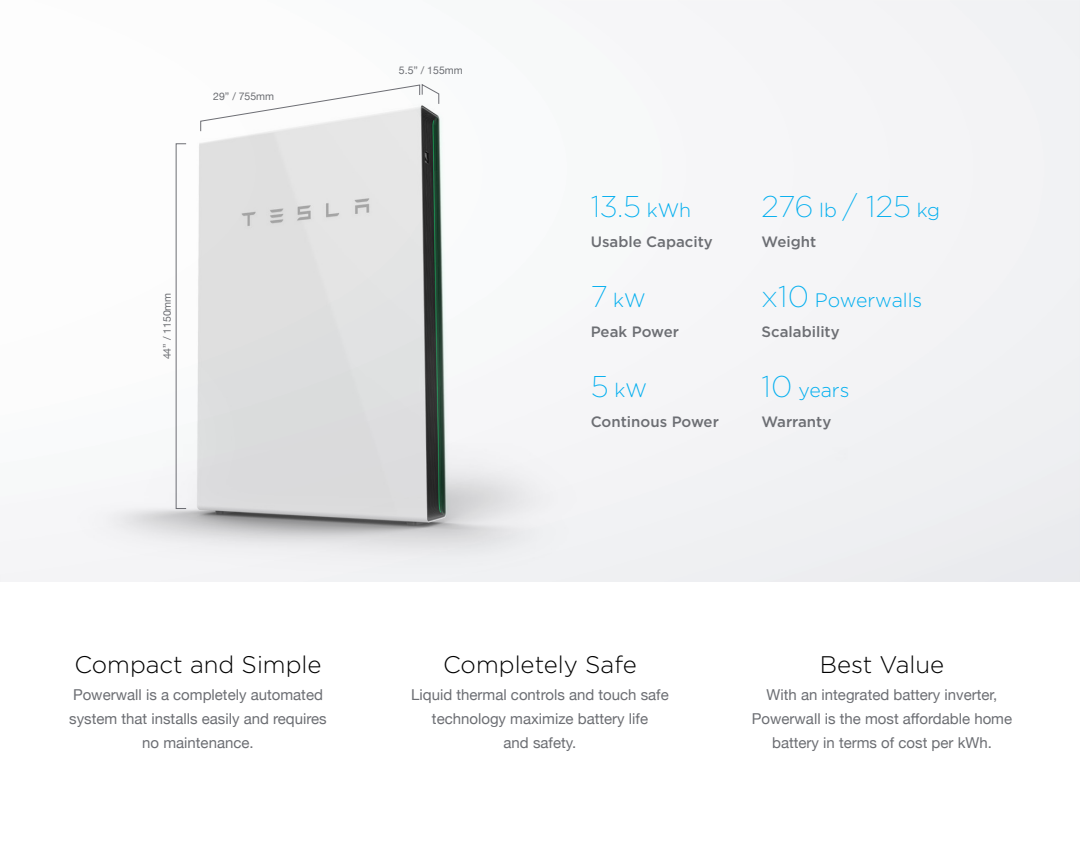
<style>
.page{position:relative;width:1080px;height:864px;background:#fff}
.page>*{position:absolute;margin:0;border:0;box-sizing:border-box;transform-origin:0 0}
.t1{font:200 30px "Gotham";color:#00aeef}
.t2{font:300 24px "Gotham";color:#000}
.t3{font:300 19.5px "Gotham";color:#00aeef}
.t4{font:15px/24px "Helvetica Neue";color:#6c6e73;text-align:center}
.t5{font:500 15px "Gotham";color:#6c6e73}
.t6{font:10.5px "Helvetica Neue";color:#6c6e73}
.s1{font-weight:300;font-size:19.5px}
.s2{font-weight:200;font-size:30px}
</style>
<div class="page">
<img style="left:0;top:39px;width:848px;height:543px">
<p class="t6" style="left:213px;top:89px;width:62px">29” / 755mm</p>
<p class="t6" style="left:160px;top:359px;width:68px;rotate:-90deg">44” / 1150mm</p>
<p class="t6" style="left:399px;top:63px;width:65px">5.5” / 155mm</p>
<h1 class="t1" style="left:591px;top:187px;width:102px">13.5 <span class="s1">kWh</span></h1>
<p class="t5" style="left:591px;top:232px;width:124px">Usable Capacity</p>
<h3 class="t3" style="left:591px;top:287px;width:56px"><span class="s2">7</span> kW</h3>
<p class="t5" style="left:591px;top:322px;width:90px">Peak Power</p>
<h3 class="t3" style="left:591px;top:377px;width:58px"><span class="s2">5</span> kW</h3>
<p class="t5" style="left:591px;top:412px;width:130px">Continous Power</p>
<h1 class="t1" style="left:762px;top:187px;width:180px">276 <span class="s1">lb</span> / 125 <span class="s1">kg</span></h1>
<p class="t5" style="left:762px;top:232px;width:56px">Weight</p>
<h3 class="t3" style="left:762px;top:287px;width:162px"><span class="s2">x10</span> Powerwalls</h3>
<p class="t5" style="left:762px;top:322px;width:80px">Scalability</p>
<h3 class="t3" style="left:762px;top:377px;width:89px"><span class="s2">10</span> years</h3>
<p class="t5" style="left:762px;top:412px;width:71px">Warranty</p>
<h2 class="t2" style="left:74px;top:649px;width:249px">Compact and Simple</h2>
<p class="t4" style="left:69px;top:683px;width:259px">Powerwall is a completely automated system that installs easily and requires no maintenance.</p>
<h2 class="t2" style="left:443px;top:649px;width:195px">Completely Safe</h2>
<p class="t4" style="left:411px;top:683px;width:259px">Liquid thermal controls and touch safe technology maximize battery life<br>and safety.</p>
<h2 class="t2" style="left:820px;top:649px;width:126px">Best Value</h2>
<p class="t4" style="left:752px;top:683px;width:262px">With an integrated battery inverter,<br>Powerwall is the most affordable home battery in terms of cost per kWh.</p>
</div>
